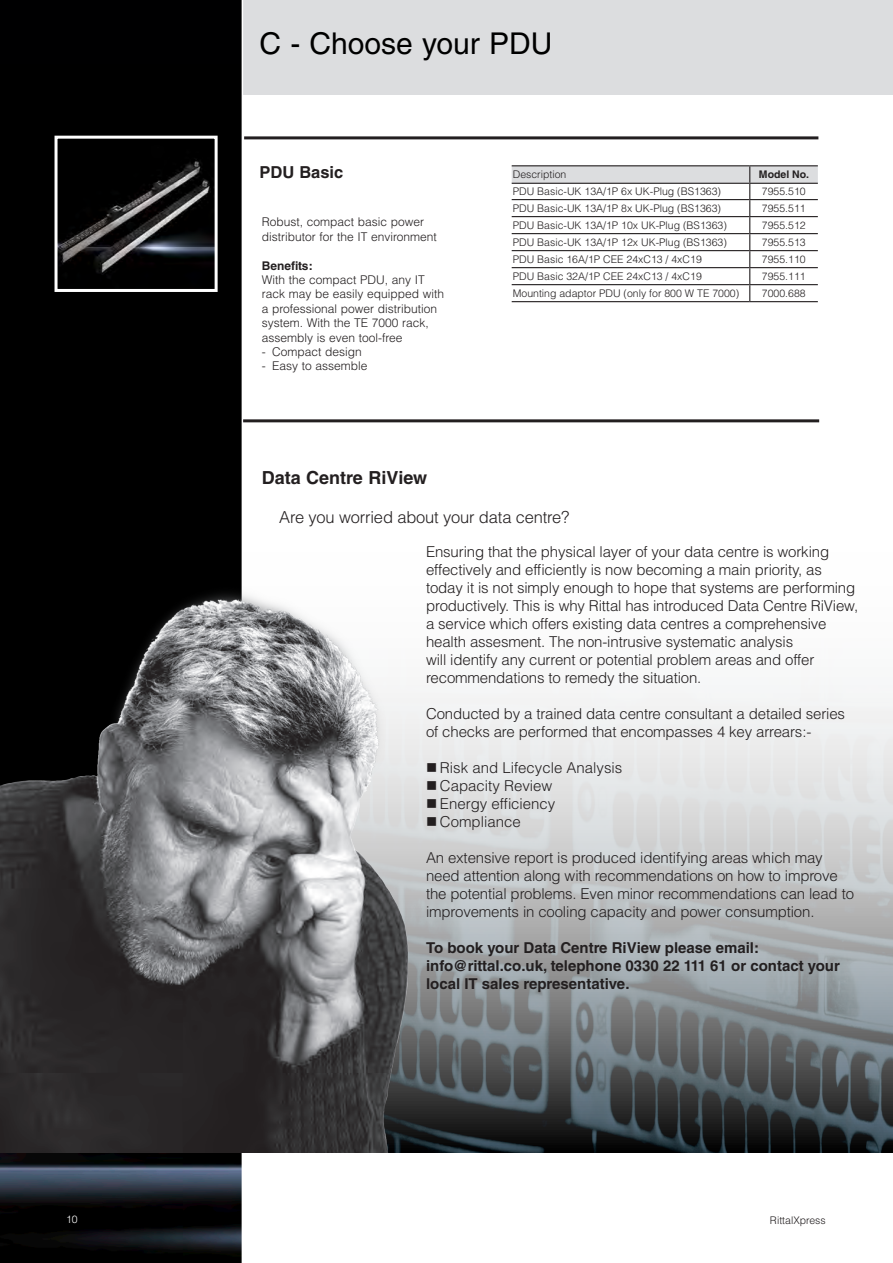
<style>
.page{position:relative;width:893px;height:1263px;background:#fff}
.page>*{position:absolute;margin:0;border:0;box-sizing:border-box;transform-origin:0 0}
.t1{font:30px "Helvetica LT Std";color:#000}
.t2{font:700 18px "Helvetica LT Std";color:#231f20}
.t3{font:300 16.5px "Helvetica LT Std";letter-spacing:-.01em;color:#231f20}
.t4{font:700 16.5px "Helvetica LT Std";color:#231f20}
.t5{font:300 15px/18px "Helvetica LT Std";letter-spacing:-.01em;color:#231f20}
.t6{font:700 15px/18px "Helvetica LT Std";color:#231f20}
.t7{font:300 12px/14.4px "Helvetica LT Std";color:#231f20}
.t8{font:700 12px "Helvetica LT Std";color:#231f20}
.t9{font:300 10.5px "Helvetica LT Std";color:#231f20}
.t10{font:700 10.5px "Helvetica LT Std";color:#231f20}
.t11{font:300 10.5px "Helvetica LT Std";color:#fff}
</style>
<div class="page">
<img style="left:624px;top:693px;width:269px;height:459px">
<div style="left:242px;top:0;width:651px;height:94px;background:#dcdddf"></div>
<svg style="left:0;top:0;width:243px;height:1263px;background:#060608"></svg>
<hr style="left:244px;top:136px;width:574px;height:3px;background:#231f20">
<img style="left:59px;top:140px;width:155px;height:148px">
<div style="left:55px;top:136px;width:163px;height:156px;border:3px solid #fff"></div>
<hr style="left:512px;top:165px;width:238px;height:1px;background:#231f20">
<hr style="left:750px;top:165px;width:68px;height:1px;background:#231f20">
<svg style="left:512px;top:166px;width:306px;height:135px"></svg>
<hr style="left:512px;top:301px;width:238px;height:1px;background:#231f20">
<hr style="left:750px;top:301px;width:68px;height:1px;background:#231f20">
<img style="left:0;top:522px;width:624px;height:630px">
<hr style="left:243px;top:419px;width:576px;height:3px;background:#231f20">
<svg style="left:427px;top:763px;width:9px;height:9px"></svg>
<svg style="left:427px;top:781px;width:9px;height:9px"></svg>
<svg style="left:427px;top:799px;width:9px;height:9px"></svg>
<svg style="left:427px;top:817px;width:9px;height:9px"></svg>
<h1 class="t1" style="left:259px;top:26px;width:294px">C - Choose your PDU</h1>
<p class="t4" style="left:259px;top:162px;width:85px">PDU Basic</p>
<p class="t7" style="left:262px;top:215px;width:177px">Robust, compact basic power distributor for the IT environment</p>
<p class="t8" style="left:262px;top:258px;width:52px">Benefits:</p>
<p class="t7" style="left:262px;top:272px;width:184px">With the compact PDU, any IT rack may be easily equipped with a professional power distribution system. With the TE 7000 rack, assembly is even tool-free</p>
<p class="t7" style="left:262px;top:344px;width:102px">- Compact design</p>
<p class="t7" style="left:262px;top:359px;width:107px">- Easy to assemble</p>
<p class="t9" style="left:513px;top:168px;width:55px">Description</p>
<p class="t10" style="left:759px;top:168px;width:52px">Model No.</p>
<p class="t9" style="left:513px;top:185px;width:210px">PDU Basic-UK 13A/1P 6x UK-Plug (BS1363)</p>
<p class="t9" style="left:762px;top:185px;width:45px">7955.510</p>
<p class="t9" style="left:513px;top:202px;width:210px">PDU Basic-UK 13A/1P 8x UK-Plug (BS1363)</p>
<p class="t9" style="left:762px;top:202px;width:45px">7955.511</p>
<p class="t9" style="left:513px;top:219px;width:216px">PDU Basic-UK 13A/1P 10x UK-Plug (BS1363)</p>
<p class="t9" style="left:762px;top:219px;width:45px">7955.512</p>
<p class="t9" style="left:513px;top:236px;width:216px">PDU Basic-UK 13A/1P 12x UK-Plug (BS1363)</p>
<p class="t9" style="left:762px;top:236px;width:45px">7955.513</p>
<p class="t9" style="left:513px;top:253px;width:191px">PDU Basic 16A/1P CEE 24xC13 / 4xC19</p>
<p class="t9" style="left:762px;top:253px;width:45px">7955.110</p>
<p class="t9" style="left:513px;top:270px;width:191px">PDU Basic 32A/1P CEE 24xC13 / 4xC19</p>
<p class="t9" style="left:762px;top:270px;width:45px">7955.111</p>
<p class="t9" style="left:513px;top:287px;width:228px">Mounting adaptor PDU (only for 800 W TE 7000)</p>
<p class="t9" style="left:762px;top:287px;width:45px">7000.688</p>
<p class="t2" style="left:262px;top:466px;width:167px">Data Centre RiView</p>
<p class="t3" style="left:279px;top:507px;width:292px">Are you worried about your data centre?</p>
<p class="t5" style="left:426px;top:542px;width:434px">Ensuring that the physical layer of your data centre is working effectively and efficiently is now becoming a main priority, as today it is not simply enough to hope that systems are performing productively. This is why Rittal has introduced Data Centre RiView, a service which offers existing data centres a comprehensive health assesment. The non-intrusive systematic analysis<br>will identify any current or potential problem areas and offer recommendations to remedy the situation.</p>
<p class="t5" style="left:426px;top:704px;width:420px">Conducted by a trained data centre consultant a detailed series of checks are performed that encompasses 4 key arrears:-</p>
<p class="t5" style="left:440px;top:758px;width:184px">Risk and Lifecycle Analysis<br>Capacity Review<br>Energy efficiency<br>Compliance</p>
<p class="t5" style="left:426px;top:848px;width:429px">An extensive report is produced identifying areas which may need attention along with recommendations on how to improve the potential problems. Even minor recommendations can lead to improvements in cooling capacity and power consumption.</p>
<p class="t6" style="left:426px;top:938px;width:415px">To book your Data Centre RiView please email: info@rittal.co.uk, telephone 0330 22 111 61 or contact your local IT sales representative.</p>
<p class="t11" style="left:66px;top:1212px;width:13px">10</p>
<p class="t9" style="left:770px;top:1214px;width:57px">RittalXpress</p>
</div>
